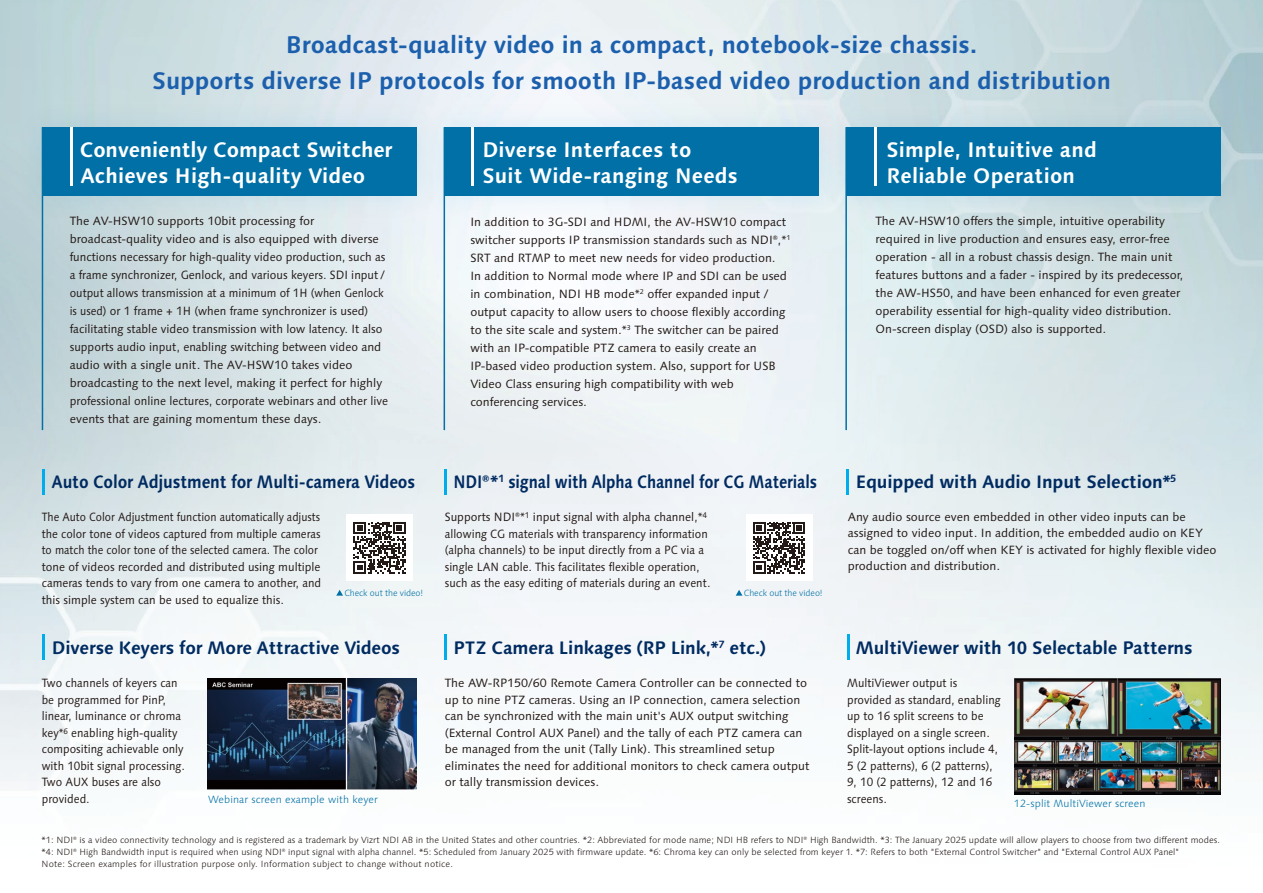
<style>
.page{position:relative;width:1263px;height:893px;background:#fff}
.page>*{position:absolute;margin:0;border:0;box-sizing:border-box;transform-origin:0 0}
.t1{font:700 24px/36px "Syntax Next LT Pro";color:#1c60ad;text-align:center}
.t2{font:700 21px/26.2px "Syntax Next LT Pro";letter-spacing:.01em;color:#fff}
.t3{font:700 18px "Syntax Next LT Pro";letter-spacing:-.01em;color:#002b61}
.t4{font:700 18px "Syntax Next LT Pro";letter-spacing:-.01em;color:#002b61;scale:.86 1}
.t5{font:700 18px "Syntax Next LT Pro";letter-spacing:-.01em;color:#002b61;scale:.91 1}
.t6{font:12px/18px "Syntax Next LT Pro";color:#231916}
.t7{font:12px/16.5px "Syntax Next LT Pro";color:#231916;scale:.93 1}
.t8{font:12px/16.5px "Syntax Next LT Pro";color:#231916;scale:.89 1}
.t9{font:12px/16.5px "Syntax Next LT Pro";color:#231916;scale:.96 1}
.t10{font:300 10.5px "Syntax Next LT Pro";letter-spacing:.01em;color:#0070a6}
.t11{font:300 9px/12px "Syntax Next LT Pro";letter-spacing:.005em;color:#231916}
.t12{font:300 9px "Syntax Next LT Pro";letter-spacing:-.01em;color:#0070a6;scale:.96 1}
</style>
<div class="page">
<img style="left:0;top:0;width:1263px;height:795px">
<img style="left:6px;top:91px;width:402px;height:141px">
<div style="left:42px;top:127px;width:375px;height:68px;background:#0070a6"></div>
<img style="left:408px;top:91px;width:447px;height:141px">
<div style="left:444px;top:127px;width:374px;height:68px;background:#0070a6"></div>
<img style="left:816px;top:97px;width:434px;height:128px">
<div style="left:846px;top:127px;width:374px;height:68px;background:#0070a6"></div>
<hr style="left:70px;top:127px;width:3px;height:59px;background:#fff">
<hr style="left:471px;top:127px;width:3px;height:59px;background:#fff">
<hr style="left:874px;top:127px;width:3px;height:59px;background:#fff">
<hr style="left:42px;top:127px;width:1px;height:303px;background:#0070a6">
<hr style="left:444px;top:127px;width:1px;height:303px;background:#0070a6">
<hr style="left:845px;top:127px;width:2px;height:303px;background:#0070a6">
<hr style="left:42px;top:634px;width:3px;height:26px;background:#00adec">
<hr style="left:847px;top:634px;width:2px;height:26px;background:#00adec">
<img style="left:208px;top:678px;width:208px;height:112px">
<img style="left:1014px;top:678px;width:206px;height:116px">
<hr style="left:444px;top:634px;width:3px;height:26px;background:#00adec">
<hr style="left:42px;top:469px;width:3px;height:25px;background:#00adec">
<hr style="left:444px;top:469px;width:3px;height:25px;background:#00adec">
<hr style="left:846px;top:469px;width:3px;height:25px;background:#00adec">
<svg style="left:336px;top:590px;width:7px;height:6px"></svg>
<svg style="left:736px;top:590px;width:6px;height:6px"></svg>
<div style="left:346px;top:514px;width:67px;height:67px;background:#fff"></div>
<svg style="left:353px;top:522px;width:53px;height:52px"></svg>
<div style="left:746px;top:514px;width:66px;height:67px;background:#fff"></div>
<svg style="left:753px;top:522px;width:52px;height:52px"></svg>
<h1 class="t1" style="left:152px;top:27px;width:960px">Broadcast-quality video in a compact, notebook-size chassis.<br>Supports diverse IP protocols for smooth IP-based video production and distribution</h1>
<h2 class="t2" style="left:80px;top:136px;width:314px">Conveniently Compact Switcher<br>Achieves High-quality Video</h2>
<p class="t6" style="left:70px;top:211px;width:320px">The AV-HSW10 supports 10bit processing for broadcast-quality video and is also equipped with diverse functions necessary for high-quality video production, such as a frame synchronizer, Genlock, and various keyers. SDI input / output allows transmission at a minimum of 1H (when Genlock is used) or 1 frame + 1H (when frame synchronizer is used) facilitating stable video transmission with low latency. It also supports audio input, enabling switching between video and audio with a single unit. The AV-HSW10 takes video broadcasting to the next level, making it perfect for highly professional online lectures, corporate webinars and other live events that are gaining momentum these days.</p>
<h2 class="t2" style="left:482px;top:136px;width:257px">Diverse Interfaces to<br>Suit Wide-ranging Needs</h2>
<p class="t6" style="left:470px;top:213px;width:322px">In addition to 3G-SDI and HDMI, the AV-HSW10 compact switcher supports IP transmission standards such as NDI®,*<sup>1<br></sup>SRT and RTMP to meet new needs for video production.<br>In addition to Normal mode where IP and SDI can be used in combination, NDI HB mode*<sup>2</sup> offer expanded input / output capacity to allow users to choose flexibly according to the site scale and system.*<sup>3</sup> The switcher can be paired with an IP-compatible PTZ camera to easily create an IP-based video production system. Also, support for USB Video Class ensuring high compatibility with web conferencing services.</p>
<h2 class="t2" style="left:886px;top:136px;width:212px">Simple, Intuitive and<br>Reliable Operation</h2>
<p class="t6" style="left:875px;top:211px;width:309px">The AV-HSW10 offers the simple, intuitive operability required in live production and ensures easy, error-free operation - all in a robust chassis design. The main unit features buttons and a fader - inspired by its predecessor, the AW-HS50, and have been enhanced for even greater operability essential for high-quality video distribution.<br>On-screen display (OSD) also is supported.</p>
<h3 class="t5" style="left:52px;top:470px;width:401px">Auto Color Adjustment for Multi-camera Videos</h3>
<h3 class="t4" style="left:453px;top:470px;width:425px">NDI®*<sup>1</sup> signal with Alpha Channel for CG Materials</h3>
<h3 class="t3" style="left:856px;top:471px;width:322px">Equipped with Audio Input Selection*<sup>5</sup></h3>
<p class="t6" style="left:848px;top:508px;width:370px;line-height:16.5px">Any audio source even embedded in other video inputs can be assigned to video input. In addition, the embedded audio on KEY can be toggled on/off when KEY is activated for highly flexible video production and distribution.</p>
<p class="t8" style="left:42px;top:509px;width:316px">The Auto Color Adjustment function automatically adjusts the color tone of videos captured from multiple cameras to match the color tone of the selected camera. The color tone of videos recorded and distributed using multiple cameras tends to vary from one camera to another, and this simple system can be used to equalize this.</p>
<p class="t9" style="left:445px;top:509px;width:278px">Supports NDI®*<sup>1</sup> input signal with alpha channel,*<sup>4 </sup>allowing CG materials with transparency information (alpha channels) to be input directly from a PC via a single LAN cable. This facilitates flexible operation, such as the easy editing of materials during an event.</p>
<p class="t12" style="left:344px;top:587px;width:84px">Check out the video!</p>
<p class="t12" style="left:744px;top:587px;width:84px">Check out the video!</p>
<h3 class="t3" style="left:52px;top:636px;width:350px">Diverse Keyers for More Attractive Videos</h3>
<h3 class="t3" style="left:856px;top:636px;width:338px">MultiViewer with 10 Selectable Patterns</h3>
<h3 class="t3" style="left:453px;top:636px;width:314px">PTZ Camera Linkages (RP Link,*<sup>7</sup> etc.)</h3>
<p class="t6" style="left:445px;top:675px;width:366px;line-height:16.5px">The AW-RP150/60 Remote Camera Controller can be connected to up to nine PTZ cameras. Using an IP connection, camera selection can be synchronized with the main unit's AUX output switching (External Control AUX Panel) and the tally of each PTZ camera can be managed from the unit (Tally Link). This streamlined setup eliminates the need for additional monitors to check camera output or tally transmission devices.</p>
<p class="t7" style="left:42px;top:675px;width:155px">Two channels of keyers can be programmed for PinP, linear, luminance or chroma key*<sup>6</sup> enabling high-quality compositing achievable only with 10bit signal processing.<br>Two AUX buses are also provided.</p>
<p class="t7" style="left:847px;top:675px;width:167px">MultiViewer output is provided as standard, enabling up to 16 split screens to be displayed on a single screen.<br>Split-layout options include 4,<br>5 (2 patterns), 6 (2 patterns),<br>9, 10 (2 patterns), 12 and 16 screens.</p>
<p class="t10" style="left:208px;top:793px;width:171px">Webinar screen example with keyer</p>
<p class="t10" style="left:1014px;top:797px;width:133px">12-split MultiViewer screen</p>
<p class="t11" style="left:41px;top:834px;width:1180px">*1: NDI® is a video connectivity technology and is registered as a trademark by Vizrt NDI AB in the United States and other countries. *2: Abbreviated for mode name; NDI HB refers to NDI® High Bandwidth. *3: The January 2025 update will allow players to choose from two different modes. *4: NDI® High Bandwidth input is required when using NDI® input signal with alpha channel. *5: Scheduled from January 2025 with firmware update. *6: Chroma key can only be selected from keyer 1. *7: Refers to both "External Control Switcher" and "External Control AUX Panel"<br>Note: Screen examples for illustration purpose only. Information subject to change without notice.</p>
</div>
